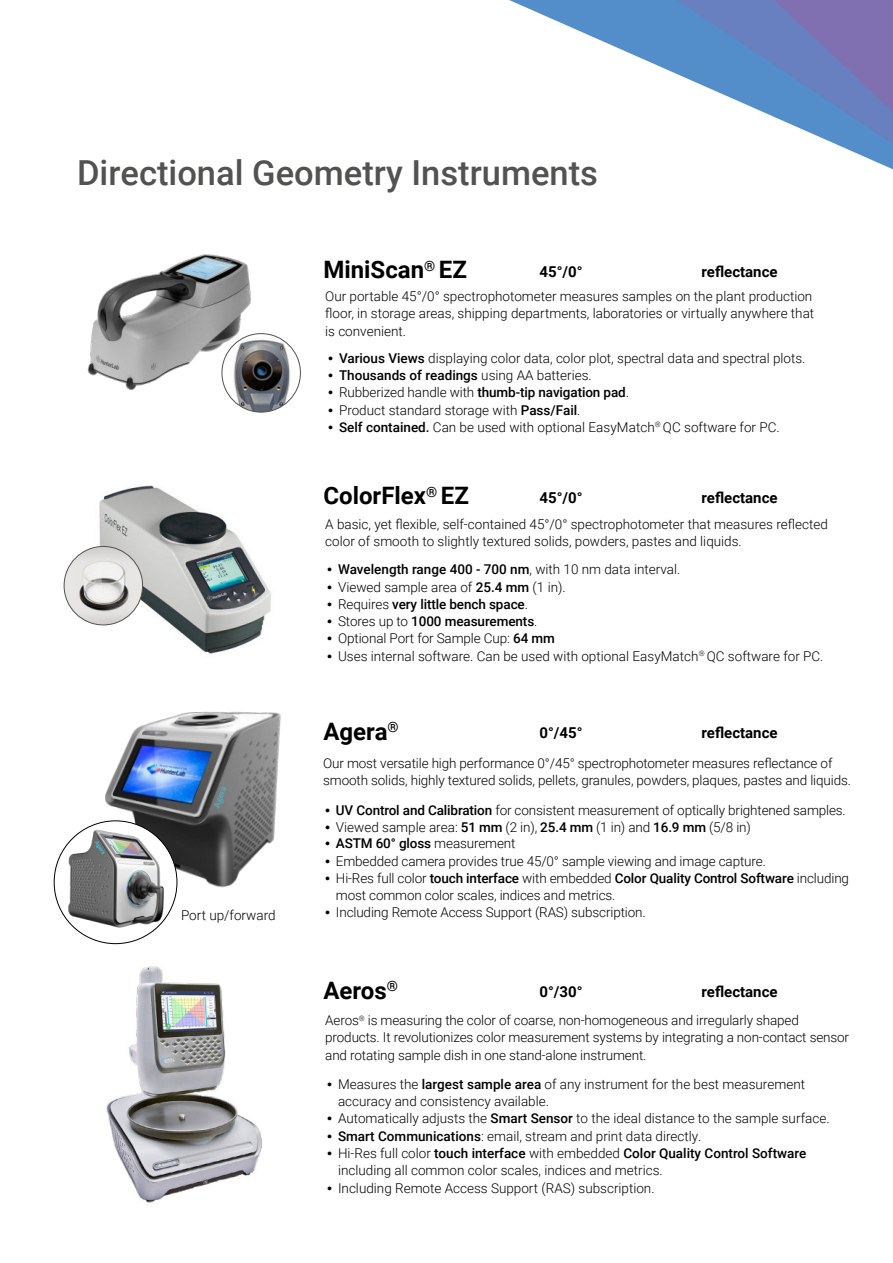
<style>
.page{position:relative;width:893px;height:1263px;background:#fff}
.page>*{position:absolute;margin:0;border:0;box-sizing:border-box;transform-origin:0 0}
.t1{font:500 34.5px "Roboto";color:#525251}
.t2{font:700 24px "Roboto";color:#000}
.t3{font:700 15px "Roboto";color:#000}
.t4{font:300 13.5px/17.2px "Roboto";color:#000}
.t5{font:500 13.5px "Roboto";letter-spacing:-.01em;color:#000}
.s1{font-family:"Corporate S"}
.s2{font-weight:500}
.s3{font-family:"Corporate S";font-weight:300}
.s4{font-weight:300}
</style>
<div class="page">
<svg style="left:509px;top:0;width:384px;height:169px"></svg>
<svg style="left:677px;top:0;width:216px;height:144px"></svg>
<img style="left:83px;top:485px;width:188px;height:169px">
<img style="left:87px;top:254px;width:168px;height:142px">
<img style="left:222px;top:334px;width:78px;height:78px;border-radius:39px">
<div style="left:222px;top:333px;width:79px;height:79px;border:1px solid #525251;border-radius:50%"></div>
<img style="left:106px;top:966px;width:156px;height:237px">
<img style="left:105px;top:711px;width:176px;height:178px">
<img style="left:54px;top:821px;width:123px;height:119px">
<img style="left:64px;top:546px;width:79px;height:79px;border-radius:39px">
<div style="left:64px;top:546px;width:79px;height:79px;border:1px solid #525251;border-radius:50%"></div>
<h1 class="t1" style="left:77px;top:159px;width:522px">Directional Geometry Instruments</h1>
<h2 class="t2" style="left:323px;top:260px;width:145px">MiniScan<sup>®</sup> EZ</h2>
<p class="t3" style="left:539px;top:261px;width:45px">45°/0°</p>
<p class="t3" style="left:701px;top:261px;width:78px">reflectance</p>
<p class="t4" style="left:325px;top:289px;width:491px">Our portable 45°/0° spectrophotometer measures samples on the plant production floor, in storage areas, shipping departments, laboratories or virtually anywhere that is convenient.</p>
<p class="t4" style="left:326px;top:350px;width:481px"><span class="s1">•</span> <span class="s2">Various Views</span> displaying color data, color plot, spectral data and spectral plots.</p>
<p class="t5" style="left:326px;top:370px;width:267px"><span class="s3">•</span> Thousands of readings <span class="s4">using AA batteries.</span></p>
<p class="t5" style="left:326px;top:387px;width:304px"><span class="s3">•</span> <span class="s4">Rubberized handle with</span> thumb-tip navigation pad<span class="s4">.</span></p>
<p class="t4" style="left:326px;top:402px;width:256px"><span class="s1">•</span> Product standard storage with <span class="s2">Pass/Fail</span>.</p>
<p class="t4" style="left:326px;top:419px;width:455px"><span class="s1">•</span> <span class="s2">Self contained.</span> Can be used with optional EasyMatch<sup>®</sup> QC software for PC.</p>
<h2 class="t2" style="left:323px;top:486px;width:147px">ColorFlex<sup>®</sup> EZ</h2>
<p class="t3" style="left:539px;top:487px;width:45px">45°/0°</p>
<p class="t3" style="left:701px;top:487px;width:78px">reflectance</p>
<p class="t4" style="left:325px;top:515px;width:504px">A basic, yet flexible, self-contained 45°/0° spectrophotometer that measures reflected color of smooth to slightly textured solids, powders, pastes and liquids.</p>
<p class="t5" style="left:325px;top:564px;width:357px"><span class="s3">•</span> Wavelength range 400 - 700 nm<span class="s4">, with 10 nm data interval.</span></p>
<p class="t4" style="left:325px;top:579px;width:242px"><span class="s1">•</span> Viewed sample area of <span class="s2">25.4 mm</span> (1 in).</p>
<p class="t5" style="left:325px;top:599px;width:204px"><span class="s3">•</span> <span class="s4">Requires</span> very little bench space<span class="s4">.</span></p>
<p class="t5" style="left:325px;top:616px;width:214px"><span class="s3">•</span> <span class="s4">Stores up to</span> 1000 measurements<span class="s4">.</span></p>
<p class="t4" style="left:325px;top:629px;width:231px"><span class="s1">•</span> Optional Port for Sample Cup: <span class="s2">64 mm</span></p>
<p class="t4" style="left:325px;top:648px;width:500px"><span class="s1">•</span> Uses internal software. Can be used with optional EasyMatch<sup>®</sup> QC software for PC.</p>
<h2 class="t2" style="left:323px;top:721px;width:77px">Agera<sup>®</sup></h2>
<p class="t3" style="left:539px;top:722px;width:45px">0°/45°</p>
<p class="t3" style="left:701px;top:722px;width:78px">reflectance</p>
<p class="t4" style="left:181px;top:907px;width:96px">Port up/forward</p>
<p class="t4" style="left:323px;top:754px;width:529px">Our most versatile high performance 0°/45° spectrophotometer measures reflectance of smooth solids, highly textured solids, pellets, granules, powders, plaques, pastes and liquids.</p>
<p class="t4" style="left:323px;top:802px;width:524px"><span class="s1">•</span> <span class="s2">UV Control and Calibration</span> for consistent measurement of optically brightened samples.</p>
<p class="t4" style="left:323px;top:818px;width:429px"><span class="s1">•</span> Viewed sample area: <span class="s2">51 mm</span> (2 in), <span class="s2">25.4 mm</span> (1 in) and <span class="s2">16.9 mm</span> (5/8 in)</p>
<p class="t5" style="left:323px;top:838px;width:194px"><span class="s3">•</span> ASTM 60° gloss <span class="s4">measurement</span></p>
<p class="t4" style="left:323px;top:853px;width:444px"><span class="s1">•</span> Embedded camera provides true 45/0° sample viewing and image capture.</p>
<p class="t4" style="left:336px;top:870px;width:515px;text-indent:-13px"><span class="s1">•</span> Hi-Res full color <span class="s2">touch interface</span> with embedded <span class="s2">Color Quality Control Software</span> including most common color scales, indices and metrics.</p>
<p class="t4" style="left:323px;top:905px;width:324px"><span class="s1">•</span> Including Remote Access Support (RAS) subscription.</p>
<h2 class="t2" style="left:323px;top:980px;width:76px">Aeros<sup>®</sup></h2>
<p class="t3" style="left:539px;top:981px;width:45px">0°/30°</p>
<p class="t3" style="left:701px;top:981px;width:78px">reflectance</p>
<p class="t4" style="left:325px;top:1013px;width:525px">Aeros<sup>®</sup> is measuring the color of coarse, non-homogeneous and irregularly shaped products. It revolutionizes color measurement systems by integrating a non-contact sensor and rotating sample dish in one stand-alone instrument.</p>
<p class="t4" style="left:338px;top:1076px;width:469px;text-indent:-13px"><span class="s1">•</span> Measures the <span class="s2">largest sample area</span> of any instrument for the best measurement accuracy and consistency available.</p>
<p class="t4" style="left:325px;top:1111px;width:506px"><span class="s1">•</span> Automatically adjusts the <span class="s2">Smart Sensor</span> to the ideal distance to the sample surface.</p>
<p class="t4" style="left:325px;top:1127px;width:378px"><span class="s1">•</span> <span class="s2">Smart Communications</span>: email, stream and print data directly.</p>
<p class="t4" style="left:338px;top:1145px;width:470px;text-indent:-13px"><span class="s1">•</span> Hi-Res full color <span class="s2">touch interface</span> with embedded <span class="s2">Color Quality Control Software </span>including all common color scales, indices and metrics.</p>
<p class="t4" style="left:325px;top:1180px;width:331px"><span class="s1">•</span> Including Remote Access Support (RAS) subscription.</p>
</div>
